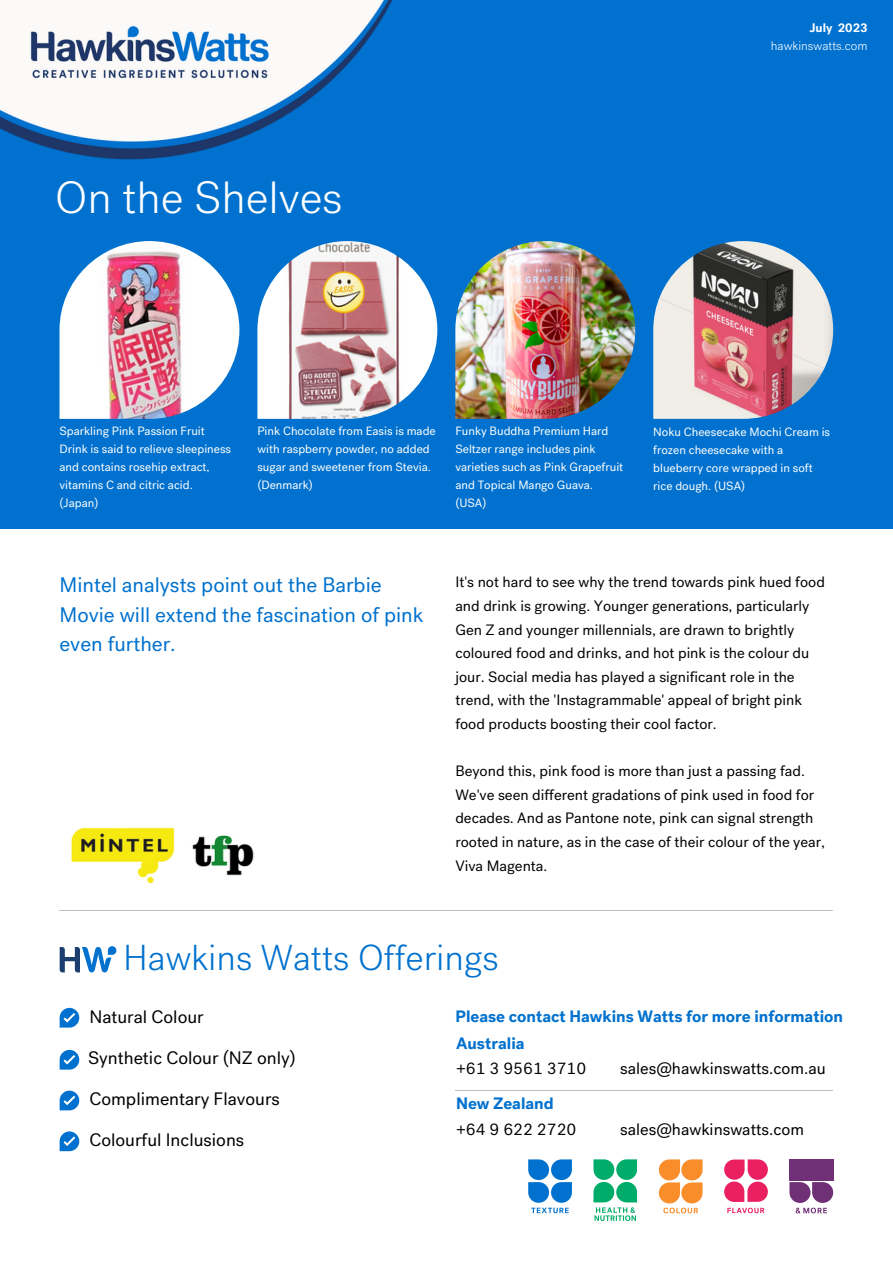
<style>
.page{position:relative;width:893px;height:1264px;background:#fff}
.page>*{position:absolute;margin:0;border:0;box-sizing:border-box;transform-origin:0 0}
.t1{font:300 45px "Post Grotesk";color:#fff}
.t2{font:300 36px "Post Grotesk";color:#0071ce}
.t3{font:21px/29.2px "Post Grotesk";color:#0071ce}
.t4{font:18px "Post Grotesk";color:#000}
.t5{font:16.5px "Post Grotesk";color:#000}
.t6{font:700 16.5px "Post Grotesk";color:#0071ce}
.t7{font:15px/23.5px "Post Grotesk";color:#000}
.t8{font:300 12.45px "Post Grotesk";color:#fff}
.t9{font:700 12.45px "Post Grotesk";color:#fff}
.t10{font:12px/18px "Post Grotesk";color:#fff}
</style>
<div class="page">
<svg style="left:60px;top:1090px;width:19px;height:20px"></svg>
<svg style="left:60px;top:1131px;width:19px;height:20px"></svg>
<svg style="left:60px;top:1007px;width:19px;height:20px"></svg>
<svg style="left:60px;top:1049px;width:19px;height:20px"></svg>
<hr style="left:59px;top:910px;width:774px;height:1px;background:#bcbec0">
<div style="left:0;top:0;width:892px;height:529px;background:#0071ce"></div>
<hr style="left:455px;top:1089px;width:378px;height:1px;background:#bcbec0">
<svg style="left:528px;top:1159px;width:44px;height:54px"></svg>
<svg style="left:593px;top:1159px;width:44px;height:61px"></svg>
<svg style="left:658px;top:1159px;width:44px;height:54px"></svg>
<svg style="left:724px;top:1159px;width:43px;height:42px"></svg>
<svg style="left:727px;top:1207px;width:37px;height:6px"></svg>
<div style="left:789px;top:1159px;width:21px;height:21px;background:#6f3076"></div>
<svg style="left:60px;top:946px;width:56px;height:26px"></svg>
<div style="left:811px;top:1159px;width:22px;height:21px;background:#6f3076"></div>
<svg style="left:789px;top:1182px;width:44px;height:31px"></svg>
<img style="left:59px;top:241px;width:180px;height:178px">
<img style="left:257px;top:241px;width:180px;height:178px">
<img style="left:455px;top:241px;width:180px;height:178px">
<img style="left:653px;top:241px;width:180px;height:178px">
<img style="left:0;top:0;width:392px;height:160px">
<img style="left:72px;top:827px;width:102px;height:56px">
<img style="left:192px;top:835px;width:62px;height:41px">
<p class="t1" style="left:55px;top:172px;width:289px">On the Shelves</p>
<p class="t9" style="left:809px;top:19px;width:60px">July 2023</p>
<p class="t8" style="left:770px;top:39px;width:98px">hawkinswatts.com</p>
<p class="t10" style="left:59px;top:422px;width:173px">Sparkling Pink Passion Fruit<br>Drink is said to relieve sleepiness and contains rosehip extract, vitamins C and citric acid. (Japan)</p>
<p class="t10" style="left:257px;top:422px;width:180px">Pink Chocolate from Easis is made with raspberry powder, no added sugar and sweetener from Stevia. (Denmark)</p>
<p class="t10" style="left:455px;top:422px;width:169px">Funky Buddha Premium Hard<br>Seltzer range includes pink varieties such as Pink Grapefruit and Topical Mango Guava. (USA)</p>
<p class="t10" style="left:653px;top:422px;width:178px">Noku Cheesecake Mochi Cream is frozen cheesecake with a blueberry core wrapped in soft rice dough. (USA)</p>
<p class="t3" style="left:59px;top:570px;width:365px">Mintel analysts point out the Barbie<br>Movie will extend the fascination of pink even further.</p>
<p class="t7" style="left:455px;top:570px;width:371px">It's not hard to see why the trend towards pink hued food and drink is growing. Younger generations, particularly Gen Z and younger millennials, are drawn to brightly coloured food and drinks, and hot pink is the colour du jour. Social media has played a significant role in the trend, with the 'Instagrammable' appeal of bright pink food products boosting their cool factor.</p>
<p class="t7" style="left:455px;top:759px;width:371px">Beyond this, pink food is more than just a passing fad.<br>We've seen different gradations of pink used in food for decades. And as Pantone note, pink can signal strength rooted in nature, as in the case of their colour of the year, Viva Magenta.</p>
<p class="t2" style="left:123px;top:937px;width:377px">Hawkins Watts Offerings</p>
<p class="t4" style="left:89px;top:1006px;width:116px">Natural Colour</p>
<p class="t4" style="left:88px;top:1047px;width:209px">Synthetic Colour (NZ only)</p>
<p class="t4" style="left:89px;top:1088px;width:192px">Complimentary Flavours</p>
<p class="t4" style="left:89px;top:1129px;width:156px">Colourful Inclusions</p>
<p class="t6" style="left:455px;top:1005px;width:389px">Please contact Hawkins Watts for more information</p>
<p class="t6" style="left:456px;top:1032px;width:70px">Australia</p>
<p class="t5" style="left:456px;top:1058px;width:132px">+61 3 9561 3710</p>
<p class="t5" style="left:620px;top:1058px;width:207px">sales@hawkinswatts.com.au</p>
<p class="t6" style="left:456px;top:1092px;width:99px">New Zealand</p>
<p class="t5" style="left:456px;top:1119px;width:122px">+64 9 622 2720</p>
<p class="t5" style="left:620px;top:1119px;width:185px">sales@hawkinswatts.com</p>
</div>
